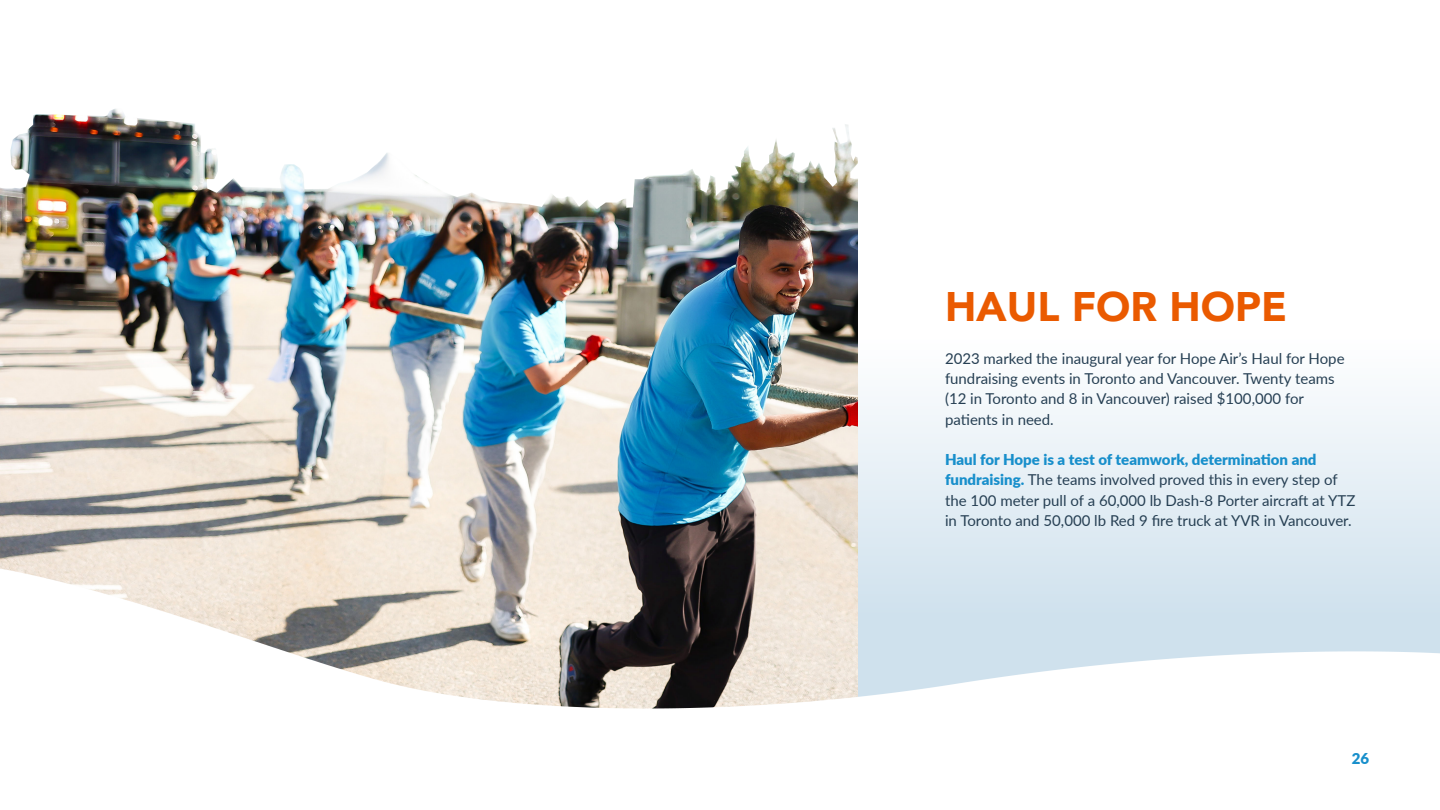
<style>
.page{position:relative;width:1440px;height:810px;background:#fff}
.page>*{position:absolute;margin:0;border:0;box-sizing:border-box;transform-origin:0 0}
.Header-1{font:900 41.25px "Avenir";color:#ea5a00}
.t1{font:15px/20.2px "Lato";color:#263f53}
.t2{font:900 15px "Lato";color:#188fcb}
.s1{font-weight:900;color:#188fcb}
</style>
<div class="page">
<img style="left:0;top:109px;width:858px;height:447px">
<img style="left:0;top:556px;width:1440px;height:153px">
<p class="Header-1" style="left:945px;top:272px;width:344px">HAUL FOR HOPE</p>
<p class="t1" style="left:945px;top:348px;width:401px">2023 marked the inaugural year for Hope Air’s Haul for Hope fundraising events in Toronto and Vancouver. Twenty teams (12 in Toronto and 8 in Vancouver) raised $100,000 for patients in need.</p>
<p class="t1" style="left:945px;top:449px;width:412px"><span class="s1">Haul for Hope is a test of teamwork, determination and fundraising.</span> The teams involved proved this in every step of the 100 meter pull of a 60,000 lb Dash-8 Porter aircraft at YTZ in Toronto and 50,000 lb Red 9 fire truck at YVR in Vancouver.</p>
<p class="t2" style="left:1352px;top:747px;width:19px">26</p>
</div>
